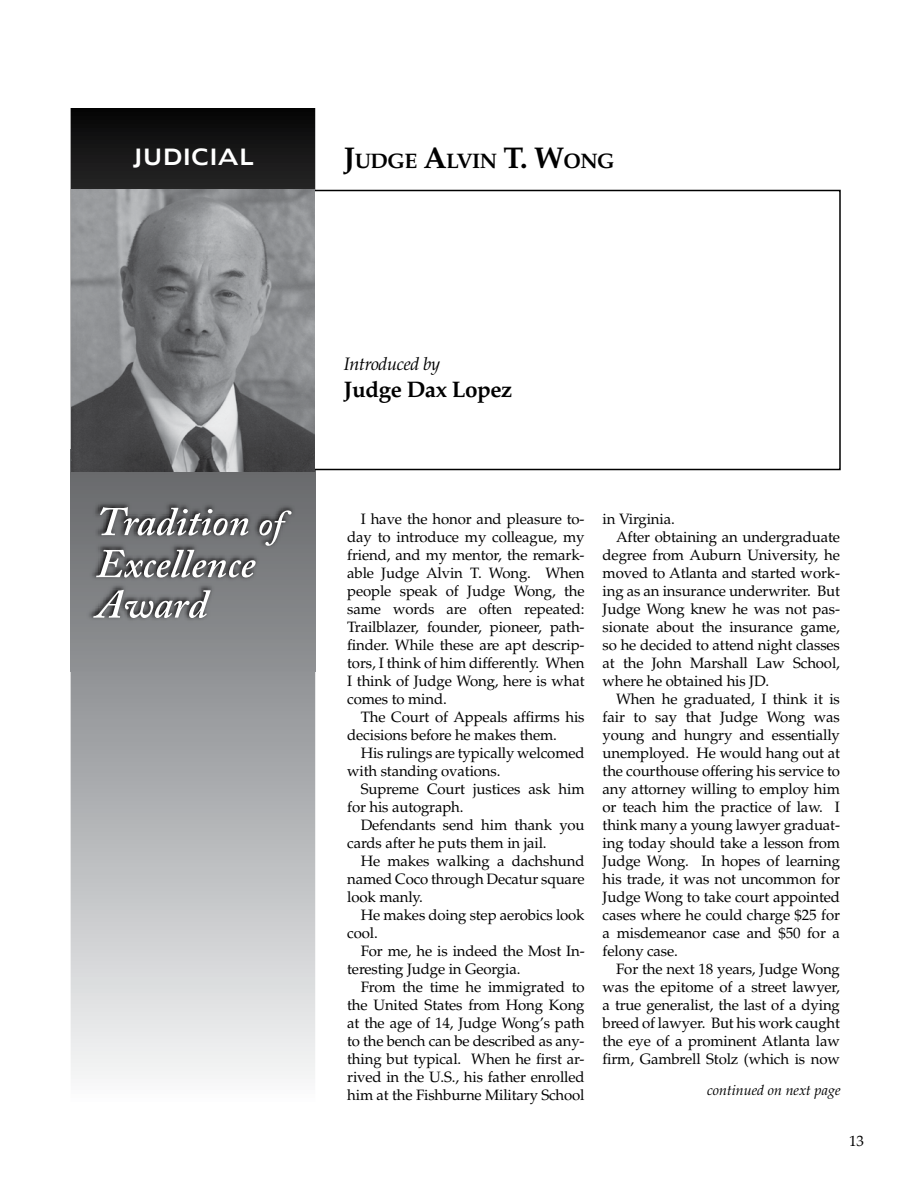
<style>
.page{position:relative;width:918px;height:1188px;background:#fff}
.page>*{position:absolute;margin:0;border:0;box-sizing:border-box;transform-origin:0 0}
.t1{font:700 22.5px "Palatino";letter-spacing:-.02em;color:#000}
.t2{font:700 21px "Palatino";letter-spacing:-.03em;color:#000}
.t3{font:21px "Humanist 970 BT Roman C";letter-spacing:-.02em;color:#fff}
.t4{font:italic 18px "Palatino";letter-spacing:-.02em;color:#000}
.t5{font:15px/18px "Palatino";letter-spacing:-.01em;color:#000}
.t6{font:15px "Palatino Linotype";color:#000}
.t7{font:italic 14.25px "Palatino";color:#000}
.s1{font-size:30px}
</style>
<div class="page">
<svg style="left:71px;top:108px;width:244px;height:971px;background:#a4a5a7"></svg>
<img style="left:71px;top:470px;width:244px;height:202px">
<svg style="left:96px;top:507px;width:196px;height:71px;background:#7f8082"></svg>
<svg style="left:93px;top:590px;width:118px;height:28px"></svg>
<div style="left:72px;top:190px;width:768px;height:280px;background:#fff"></div>
<img style="left:71px;top:189px;width:243px;height:282px">
<h2 class="t3" style="left:133px;top:143px;width:123px">JUDICIAL</h2>
<h2 class="t2" style="left:344px;top:149px;width:272px"><span class="s1">J</span>UDGE <span class="s1">A</span>LVIN <span class="s1">T. W</span>ONG</h2>
<p class="t4" style="left:344px;top:353px;width:98px">Introduced by</p>
<h1 class="t1" style="left:344px;top:376px;width:170px">Judge Dax Lopez</h1>
<p class="t5" style="left:347px;top:511px;width:239px;text-align:justify;text-indent:14px">I have the honor and pleasure to&shy;day to introduce my colleague, my friend, and my mentor, the remark&shy;able Judge Alvin T. Wong. When people speak of Judge Wong, the same words are often repeated:<br>Trailblazer, founder, pioneer, path&shy;finder. While these are apt descrip&shy;tors, I think of him differently. When I think of Judge Wong, here is what comes to mind.</p>
<p class="t5" style="left:347px;top:709px;width:239px;text-indent:14px">The Court of Appeals affirms his decisions before he makes them.</p>
<p class="t5" style="left:347px;top:745px;width:239px;text-indent:14px">His rulings are typically welcomed with standing ovations.</p>
<p class="t5" style="left:347px;top:781px;width:239px;text-indent:14px">Supreme Court justices ask him for his autograph.</p>
<p class="t5" style="left:347px;top:817px;width:239px;text-indent:14px">Defendants send him thank you cards after he puts them in jail.</p>
<p class="t5" style="left:347px;top:853px;width:239px;text-align:justify;text-indent:14px">He makes walking a dachshund named Coco through Decatur square look manly.</p>
<p class="t5" style="left:347px;top:907px;width:239px;text-indent:14px">He makes doing step aerobics look cool.</p>
<p class="t5" style="left:347px;top:943px;width:239px;text-indent:14px">For me, he is indeed the Most In&shy;teresting Judge in Georgia.</p>
<p class="t5" style="left:347px;top:979px;width:239px;text-align:justify;text-indent:14px">From the time he immigrated to the United States from Hong Kong at the age of 14, Judge Wong’s path to the bench can be described as any&shy;thing but typical. When he first ar&shy;rived in the U.S., his father enrolled him at the Fishburne Military School</p>
<p class="t5" style="left:603px;top:511px;width:74px">in Virginia.</p>
<p class="t5" style="left:616px;top:529px;width:225px">After obtaining an undergraduate</p>
<p class="t5" style="left:603px;top:547px;width:239px">degree from Auburn University, he</p>
<p class="t5" style="left:603px;top:565px;width:239px">moved to Atlanta and started work-</p>
<p class="t5" style="left:603px;top:583px;width:239px">ing as an insurance underwriter. But</p>
<p class="t5" style="left:603px;top:601px;width:239px">Judge Wong knew he was not pas-</p>
<p class="t5" style="left:603px;top:619px;width:239px">sionate about the insurance game,</p>
<p class="t5" style="left:603px;top:637px;width:239px">so he decided to attend night classes</p>
<p class="t5" style="left:603px;top:655px;width:239px">at the John Marshall Law School,</p>
<p class="t5" style="left:603px;top:673px;width:168px">where he obtained his JD.</p>
<p class="t5" style="left:616px;top:691px;width:225px">When he graduated, I think it is</p>
<p class="t5" style="left:603px;top:709px;width:239px">fair to say that Judge Wong was</p>
<p class="t5" style="left:603px;top:727px;width:239px">young and hungry and essentially</p>
<p class="t5" style="left:603px;top:745px;width:239px">unemployed. He would hang out at</p>
<p class="t5" style="left:603px;top:763px;width:239px">the courthouse offering his service to</p>
<p class="t5" style="left:603px;top:781px;width:239px">any attorney willing to employ him</p>
<p class="t5" style="left:603px;top:799px;width:239px">or teach him the practice of law. I</p>
<p class="t5" style="left:603px;top:817px;width:239px">think many a young lawyer graduat-</p>
<p class="t5" style="left:603px;top:835px;width:239px">ing today should take a lesson from</p>
<p class="t5" style="left:603px;top:853px;width:239px">Judge Wong. In hopes of learning</p>
<p class="t5" style="left:603px;top:871px;width:239px">his trade, it was not uncommon for</p>
<p class="t5" style="left:603px;top:889px;width:239px">Judge Wong to take court appointed</p>
<p class="t5" style="left:603px;top:907px;width:239px">cases where he could charge $25 for</p>
<p class="t5" style="left:603px;top:925px;width:239px">a misdemeanor case and $50 for a</p>
<p class="t5" style="left:603px;top:943px;width:77px">felony case.</p>
<p class="t5" style="left:616px;top:961px;width:225px">For the next 18 years, Judge Wong</p>
<p class="t5" style="left:603px;top:979px;width:239px">was the epitome of a street lawyer,</p>
<p class="t5" style="left:603px;top:997px;width:239px">a true generalist, the last of a dying</p>
<p class="t5" style="left:603px;top:1015px;width:239px">breed of lawyer. But his work caught</p>
<p class="t5" style="left:603px;top:1033px;width:239px">the eye of a prominent Atlanta law</p>
<p class="t5" style="left:603px;top:1051px;width:239px">firm, Gambrell Stolz (which is now</p>
<p class="t7" style="left:707px;top:1082px;width:135px">continued on next page</p>
<p class="t6" style="left:849px;top:1130px;width:16px">13</p>
</div>
